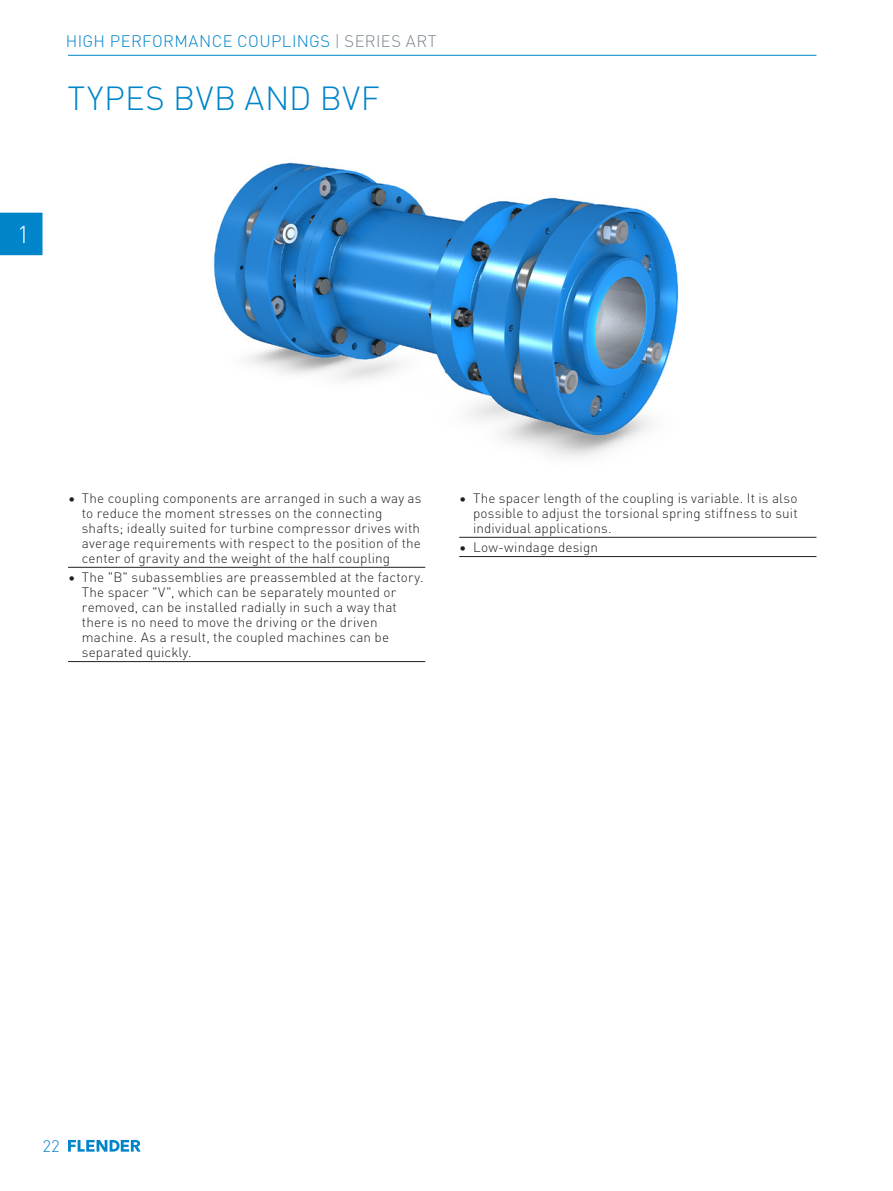
<style>
.page{position:relative;width:893px;height:1191px;background:#fff}
.page>*{position:absolute;margin:0;border:0;box-sizing:border-box;transform-origin:0 0}
.t1{font:300 33px "DIN Pro";letter-spacing:.02em;color:#0084ca}
.t2{font:300 24px "DIN Pro";color:#fff}
.t3{font:300 16.5px "DIN Pro";letter-spacing:.02em;color:#0084ca}
.t4{font:300 13.5px/15px "DIN Pro";letter-spacing:.01em;color:#231f20}
.s1{color:#7a868d}
</style>
<div class="page">
<hr style="left:68px;top:55px;width:748px;height:1px;background:#0084ca">
<img style="left:213px;top:162px;width:466px;height:296px">
<hr style="left:68px;top:567px;width:357px;height:1px;background:#231f20">
<hr style="left:68px;top:661px;width:357px;height:1px;background:#231f20">
<hr style="left:459px;top:537px;width:357px;height:1px;background:#231f20">
<hr style="left:459px;top:556px;width:357px;height:1px;background:#231f20">
<svg style="left:68px;top:1140px;width:73px;height:11px"></svg>
<div style="left:0;top:213px;width:43px;height:42px;background:#0084ca"></div>
<p class="t3" style="left:66px;top:28px;width:372px">HIGH PERFORMANCE COUPLINGS <span class="s1">| SERIES ART</span></p>
<h1 class="t1" style="left:67px;top:73px;width:314px">TYPES BVB AND BVF</h1>
<h2 class="t2" style="left:19px;top:216px;width:10px">1</h2>
<p class="t4" style="left:82px;top:489px;width:341px;text-indent:-14px">• The coupling components are arranged in such a way as to reduce the moment stresses on the connecting shafts; ideally suited for turbine compressor drives with average requirements with respect to the position of the center of gravity and the weight of the half coupling</p>
<p class="t4" style="left:82px;top:569px;width:343px;text-indent:-14px">• The "B" subassemblies are preassembled at the factory.<br>The spacer "V", which can be separately mounted or removed, can be installed radially in such a way that there is no need to move the driving or the driven machine. As a result, the coupled machines can be separated quickly.</p>
<p class="t4" style="left:473px;top:489px;width:326px;text-align:justify;text-indent:-14px">• The spacer length of the coupling is variable. It is also possible to adjust the torsional spring stiffness to suit individual applications.</p>
<p class="t4" style="left:459px;top:539px;width:140px">• Low-windage design</p>
<p class="t3" style="left:43px;top:1133px;width:18px">22</p>
</div>
